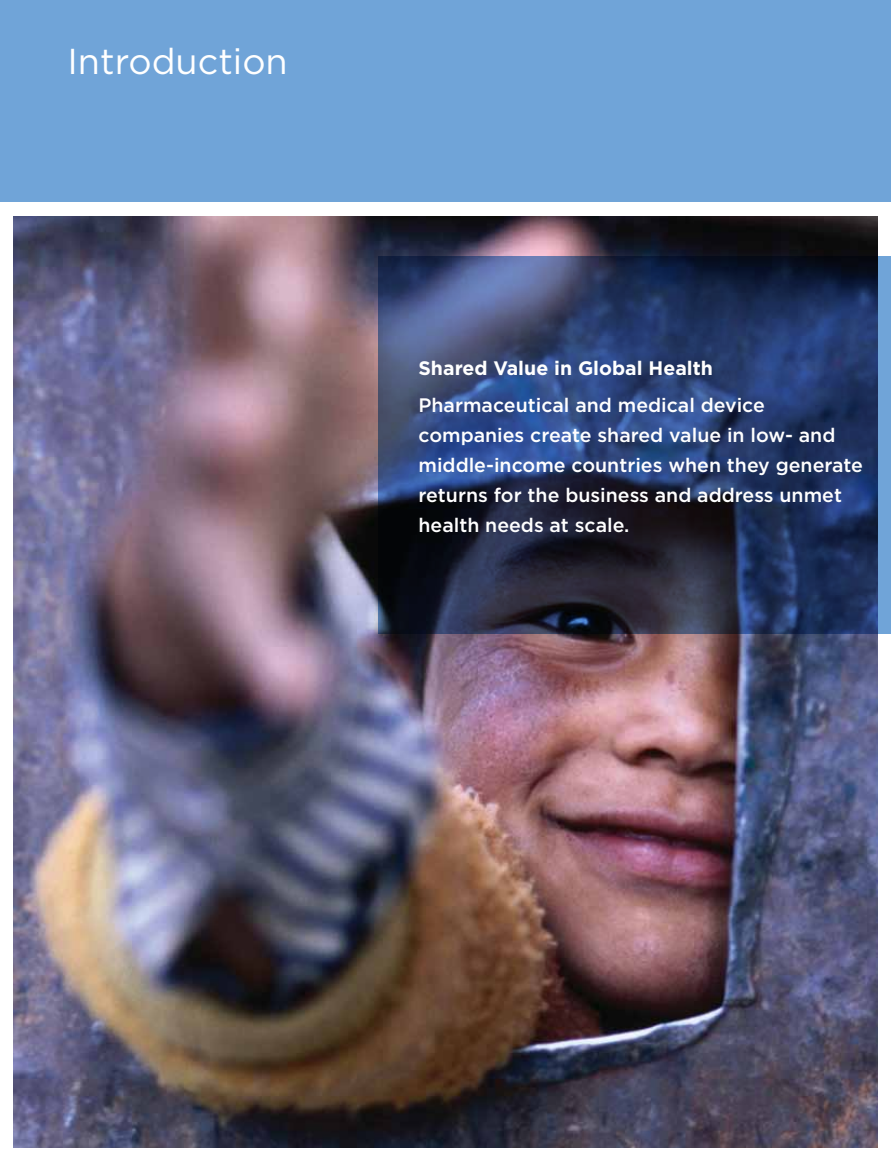
<style>
.page{position:relative;width:891px;height:1161px;background:#fff}
.page>*{position:absolute;margin:0;border:0;box-sizing:border-box;transform-origin:0 0}
.t1{font:36px "Gotham";color:#fff}
.t2{font:500 19.5px/30px "Gotham";color:#fff}
.t3{font:700 19.5px "Gotham";color:#fff}
</style>
<div class="page">
<div style="left:0;top:0;width:891px;height:202px;background:#70a4d8"></div>
<img style="left:14px;top:216px;width:864px;height:932px">
<svg style="left:378px;top:256px;width:513px;height:378px;background:#293960"></svg>
<h1 class="t1" style="left:68px;top:42px;width:222px">Introduction</h1>
<p class="t3" style="left:418px;top:357px;width:296px">Shared Value in Global Health</p>
<p class="t2" style="left:418px;top:390px;width:446px">Pharmaceutical and medical device companies create shared value in low- and middle-income countries when they generate returns for the business and address unmet health needs at scale.</p>
</div>
